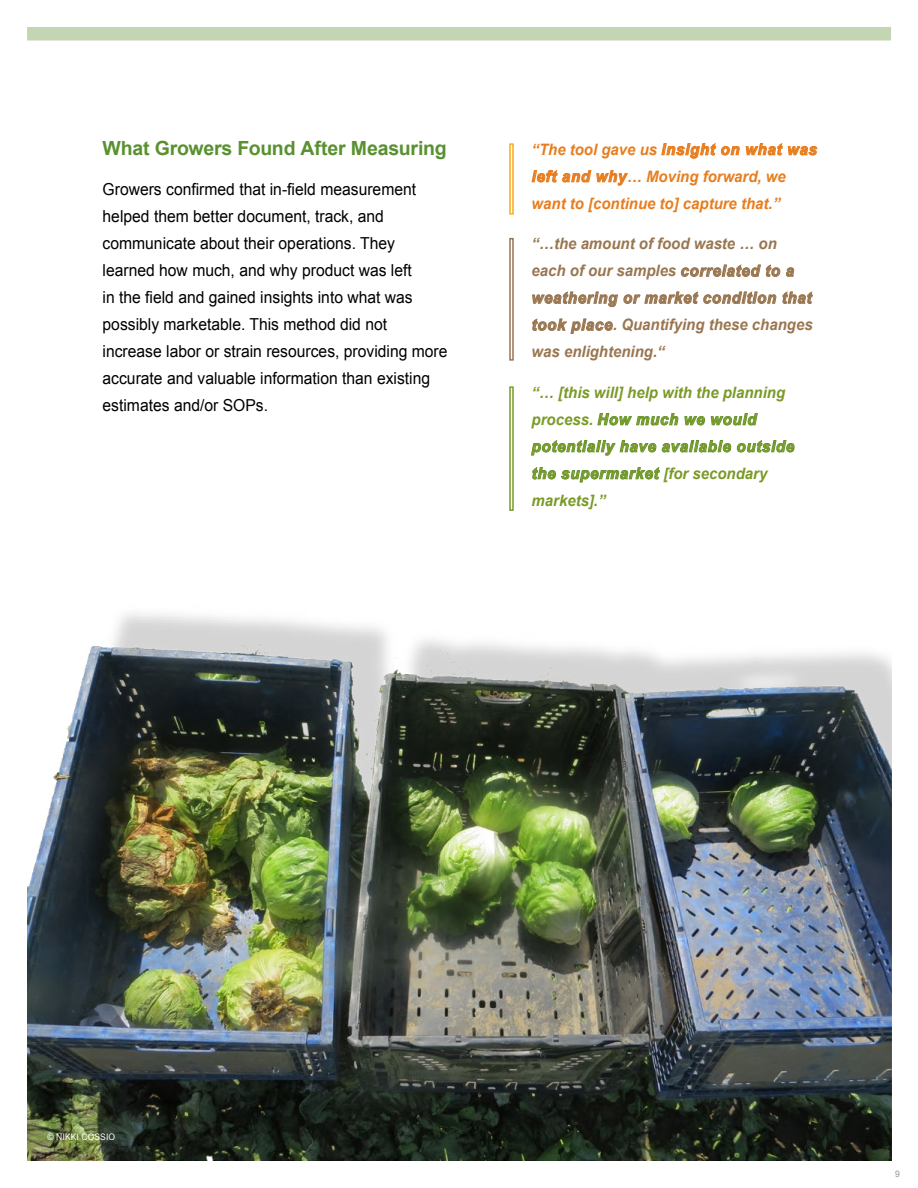
<style>
.page{position:relative;width:918px;height:1188px;background:#fff}
.page>*{position:absolute;margin:0;border:0;box-sizing:border-box;transform-origin:0 0}
.t1{font:700 19.5px "Arial";letter-spacing:-.01em;color:#599130}
.t2{font:16.5px/27px "Arial";color:#000;scale:.95 1}
.t3{font:italic 700 15.75px/27px "Arial";color:#997650;scale:.95 1}
.t4{font:italic 700 15.75px/27px "Arial";letter-spacing:.05em;color:#7a9a27;scale:.95 1}
.t5{font:italic 700 15.75px/27px "Arial";color:#e87d1e;scale:.95 1}
.t6{font:9px "Arial";letter-spacing:.01em;color:#fff;scale:.95 1}
.t7{font:9px "Arial";color:#939598;scale:.95 1}
.s1{color:#599130}
</style>
<div class="page">
<img style="left:27px;top:614px;width:864px;height:547px">
<div style="left:27px;top:27px;width:864px;height:13px;background:#c3d5b2"></div>
<div style="left:509px;top:143px;width:5px;height:72px;border:2px solid #fbaa19"></div>
<div style="left:509px;top:238px;width:5px;height:123px;border:2px solid #997650"></div>
<div style="left:509px;top:386px;width:5px;height:125px;border:2px solid #7a9a27"></div>
<p class="t1" style="left:103px;top:135px;width:346px">What Growers Found After Measuring</p>
<p class="t2" style="left:103px;top:176px;width:365px">Growers confirmed that in-field measurement helped them better document, track, and communicate about their operations. They learned how much, and why product was left<br>in the field and gained insights into what was possibly marketable. This method did not increase labor or strain resources, providing more accurate and valuable information than existing estimates and/or SOPs.</p>
<p class="t5" style="left:532px;top:136px;width:302px">“The tool gave us insight on what was left and why… Moving forward, we want to [continue to] capture that.”</p>
<p class="t3" style="left:532px;top:231px;width:297px">“…the amount of food waste … on each of our samples correlated to a weathering or market condition that took place. Quantifying these changes was enlightening.“</p>
<p class="t4" style="left:532px;top:379px;width:278px">“… [this will] help with the planning process. <span class="s1">How much we would potentially have available outside the supermarket</span> [for secondary markets].”</p>
<p class="t6" style="left:47px;top:1131px;width:73px">© NIKKI COSSIO</p>
<p class="t7" style="left:895px;top:1167px;width:7px">9</p>
</div>
